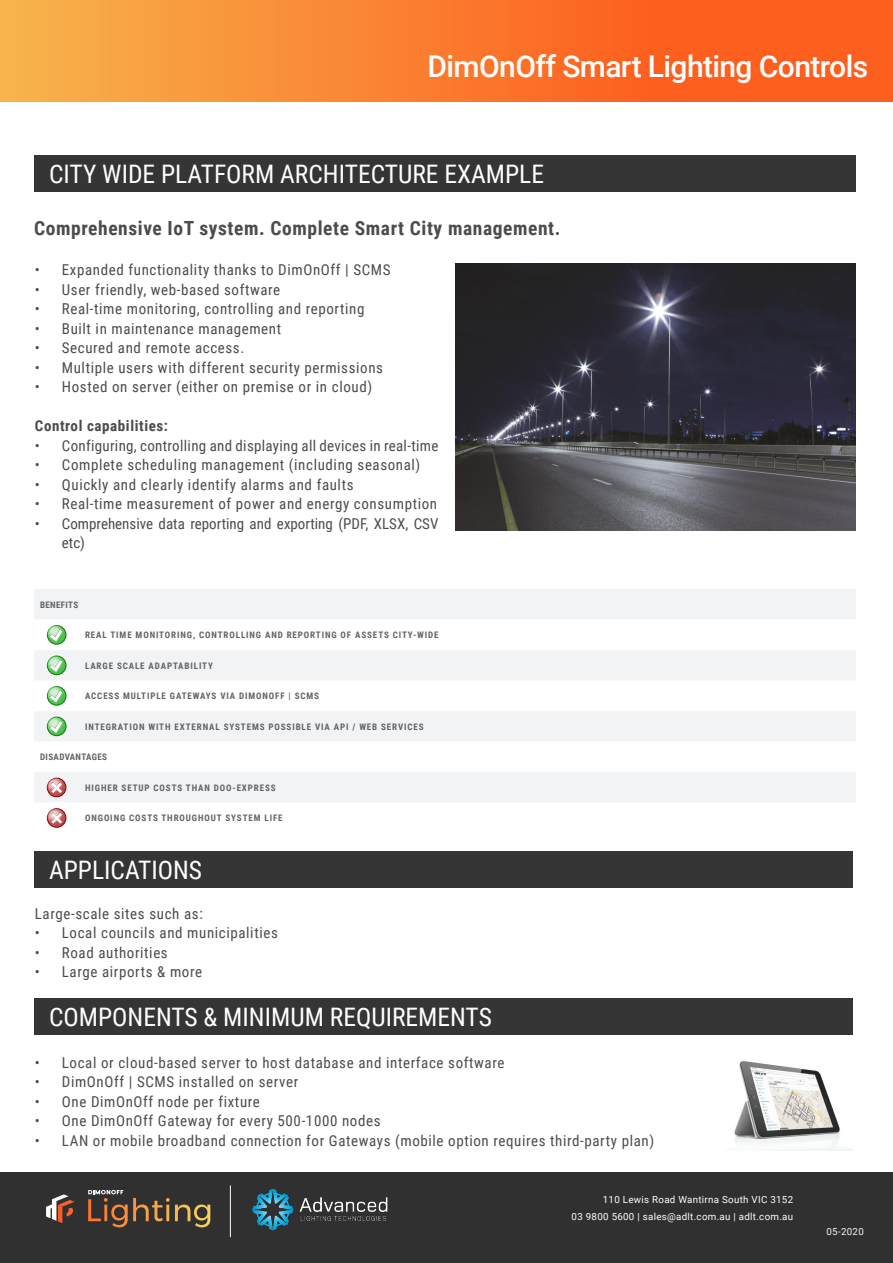
<style>
.page{position:relative;width:893px;height:1263px;background:#fff}
.page>*{position:absolute;margin:0;border:0;box-sizing:border-box;transform-origin:0 0}
.t1{font:500 30px "Roboto";letter-spacing:-.02em;color:#fff}
.t2{font:25.5px "Roboto Condensed";color:#fff}
.t3{font:700 19.5px "Roboto Condensed";letter-spacing:.03em;color:#4b4c4d}
.t4{font:15px "Roboto Condensed";letter-spacing:.04em;color:#4b4c4d}
.t5{font:15px "Roboto Condensed";letter-spacing:.02em;color:#4b4c4d}
.t6{font:15px/19.5px "Roboto Condensed";color:#4b4c4d}
.t7{font:700 15px "Roboto Condensed";letter-spacing:.04em;color:#4b4c4d}
.t8{font:9.75px/16.6px "Roboto Condensed";color:#fff;text-align:right;scale:1.19 1}
.t9{font:9.75px/16.5px "Roboto";letter-spacing:.03em;color:#fff;text-align:right}
.t10{font:9.75px "Roboto";letter-spacing:.03em;color:#f2f3f4}
.t11{font:700 9px "Roboto Condensed";letter-spacing:.1em;color:#636366}
.t12{font:700 9px "Roboto Condensed";letter-spacing:.04em;color:#636366}
.t13{font:300 8.85px "Roboto";color:#fff;scale:1.19 1}
</style>
<div class="page">
<div style="left:1px;top:1172px;width:407px;height:91px;background:#303030"></div>
<hr style="left:230px;top:1185px;width:1px;height:52px;background:#fff">
<svg style="left:46px;top:1189px;width:164px;height:38px"></svg>
<div style="left:394px;top:1172px;width:167px;height:91px;background:#303030"></div>
<div style="left:542px;top:1172px;width:167px;height:91px;background:#303030"></div>
<div style="left:726px;top:1172px;width:167px;height:91px;background:#303030"></div>
<div style="left:611px;top:1172px;width:167px;height:91px;background:#303030"></div>
<div style="left:1px;top:0;width:892px;height:101px;background:linear-gradient(to right,#f7ae4a,#fe4e16)"></div>
<img style="left:252px;top:1188px;width:136px;height:43px">
<div style="left:0;top:1172px;width:13px;height:91px;background:#303030"></div>
<div style="left:34px;top:155px;width:822px;height:37px;background:#363536"></div>
<div style="left:34px;top:998px;width:819px;height:37px;background:#363536"></div>
<div style="left:34px;top:589px;width:822px;height:213px;background:#f2f3f4"></div>
<svg style="left:34px;top:620px;width:822px;height:152px"></svg>
<div style="left:47px;top:625px;width:19px;height:20px;border:1px solid #007d01;border-radius:9px"></div>
<svg style="left:47px;top:625px;width:20px;height:19px"></svg>
<img style="left:47px;top:655px;width:18px;height:1px">
<svg style="left:47px;top:656px;width:20px;height:19px"></svg>
<div style="left:47px;top:686px;width:19px;height:20px;border:1px solid #007d01;border-radius:9px"></div>
<svg style="left:47px;top:686px;width:20px;height:19px"></svg>
<img style="left:47px;top:716px;width:18px;height:1px">
<svg style="left:47px;top:717px;width:20px;height:19px"></svg>
<img style="left:47px;top:777px;width:18px;height:1px">
<svg style="left:47px;top:778px;width:19px;height:19px"></svg>
<svg style="left:46px;top:808px;width:21px;height:20px"></svg>
<img style="left:455px;top:263px;width:401px;height:267px">
<div style="left:34px;top:851px;width:819px;height:37px;background:#363536"></div>
<img style="left:734px;top:1061px;width:119px;height:89px">
<h1 class="t1" style="left:428px;top:45px;width:442px">DimOnOff Smart Lighting Controls</h1>
<p class="t2" style="left:49px;top:156px;width:496px">CITY WIDE PLATFORM ARCHITECTURE EXAMPLE</p>
<p class="t3" style="left:34px;top:214px;width:528px">Comprehensive IoT system. Complete Smart City management.</p>
<p class="t4" style="left:35px;top:259px;width:357px">• Expanded functionality thanks to DimOnOff | SCMS</p>
<p class="t4" style="left:35px;top:279px;width:247px">• User friendly, web-based software</p>
<p class="t4" style="left:35px;top:298px;width:331px">• Real-time monitoring, controlling and reporting</p>
<p class="t4" style="left:35px;top:318px;width:248px">• Built in maintenance management</p>
<p class="t4" style="left:35px;top:337px;width:211px">• Secured and remote access.</p>
<p class="t4" style="left:35px;top:357px;width:350px">• Multiple users with different security permissions</p>
<p class="t4" style="left:35px;top:376px;width:339px">• Hosted on server (either on premise or in cloud)</p>
<p class="t7" style="left:35px;top:415px;width:135px">Control capabilities:</p>
<p class="t5" style="left:35px;top:435px;width:405px">• Configuring, controlling and displaying all devices in real-time</p>
<p class="t4" style="left:35px;top:454px;width:387px">• Complete scheduling management (including seasonal)</p>
<p class="t4" style="left:35px;top:474px;width:320px">• Quickly and clearly identify alarms and faults</p>
<p class="t4" style="left:35px;top:493px;width:404px">• Real-time measurement of power and energy consumption</p>
<p class="t6" style="left:62px;top:513px;width:378px;text-indent:-27px">• Comprehensive data reporting and exporting (PDF, XLSX, CSV etc)</p>
<p class="t12" style="left:40px;top:598px;width:40px">BENEFITS</p>
<p class="t11" style="left:85px;top:629px;width:355px">REAL TIME MONITORING, CONTROLLING AND REPORTING OF ASSETS CITY-WIDE</p>
<p class="t11" style="left:85px;top:659px;width:129px">LARGE SCALE ADAPTABILITY</p>
<p class="t11" style="left:85px;top:690px;width:236px">ACCESS MULTIPLE GATEWAYS VIA DIMONOFF | SCMS</p>
<p class="t11" style="left:85px;top:720px;width:340px">INTEGRATION WITH EXTERNAL SYSTEMS POSSIBLE VIA API / WEB SERVICES</p>
<p class="t12" style="left:40px;top:751px;width:68px">DISADVANTAGES</p>
<p class="t11" style="left:85px;top:781px;width:192px">HIGHER SETUP COSTS THAN DOO-EXPRESS</p>
<p class="t11" style="left:85px;top:812px;width:199px">ONGOING COSTS THROUGHOUT SYSTEM LIFE</p>
<p class="t2" style="left:49px;top:852px;width:154px">APPLICATIONS</p>
<p class="t4" style="left:35px;top:903px;width:169px">Large-scale sites such as:</p>
<p class="t4" style="left:35px;top:922px;width:244px">• Local councils and municipalities</p>
<p class="t4" style="left:35px;top:942px;width:134px">• Road authorities</p>
<p class="t4" style="left:35px;top:961px;width:169px">• Large airports &amp; more</p>
<p class="t2" style="left:49px;top:999px;width:444px">COMPONENTS &amp; MINIMUM REQUIREMENTS</p>
<p class="t4" style="left:35px;top:1052px;width:471px">• Local or cloud-based server to host database and interface software</p>
<p class="t4" style="left:35px;top:1071px;width:265px">• DimOnOff | SCMS installed on server</p>
<p class="t4" style="left:35px;top:1091px;width:226px">• One DimOnOff node per fixture</p>
<p class="t4" style="left:35px;top:1110px;width:347px">• One DimOnOff Gateway for every 500-1000 nodes</p>
<p class="t4" style="left:35px;top:1130px;width:621px">• LAN or mobile broadband connection for Gateways (mobile option requires third-party plan)</p>
<p class="t8" style="left:563px;top:1191px;width:187px">110 Lewis Road Wantirna South VIC 3152<br>03 9800 5600 | sales@adlt.com.au | adlt.com.au</p>
<p class="t8" style="left:757px;top:1191px;width:4px">I</p>
<p class="t8" style="left:781px;top:1191px;width:11px">52</p>
<p class="t9" style="left:572px;top:1191px;width:223px">110 Lewis Road Wantirna South VIC 3152<br>03 9800 5600 | sales@adlt.com.au | adlt.com.au</p>
<p class="t13" style="left:650px;top:1206px;width:34px">2020-04</p>
<p class="t8" style="left:617px;top:1208px;width:39px">600 s e</p>
<p class="t8" style="left:675px;top:1208px;width:19px">adl .</p>
<p class="t8" style="left:716px;top:1208px;width:37px">. u adl.</p>
<p class="t8" style="left:778px;top:1208px;width:13px">. u</p>
<p class="t13" style="left:818px;top:1225px;width:34px">2020-04</p>
<p class="t13" style="left:826px;top:1225px;width:34px">202 -04</p>
<p class="t10" style="left:826px;top:1225px;width:39px">05-2020</p>
</div>
